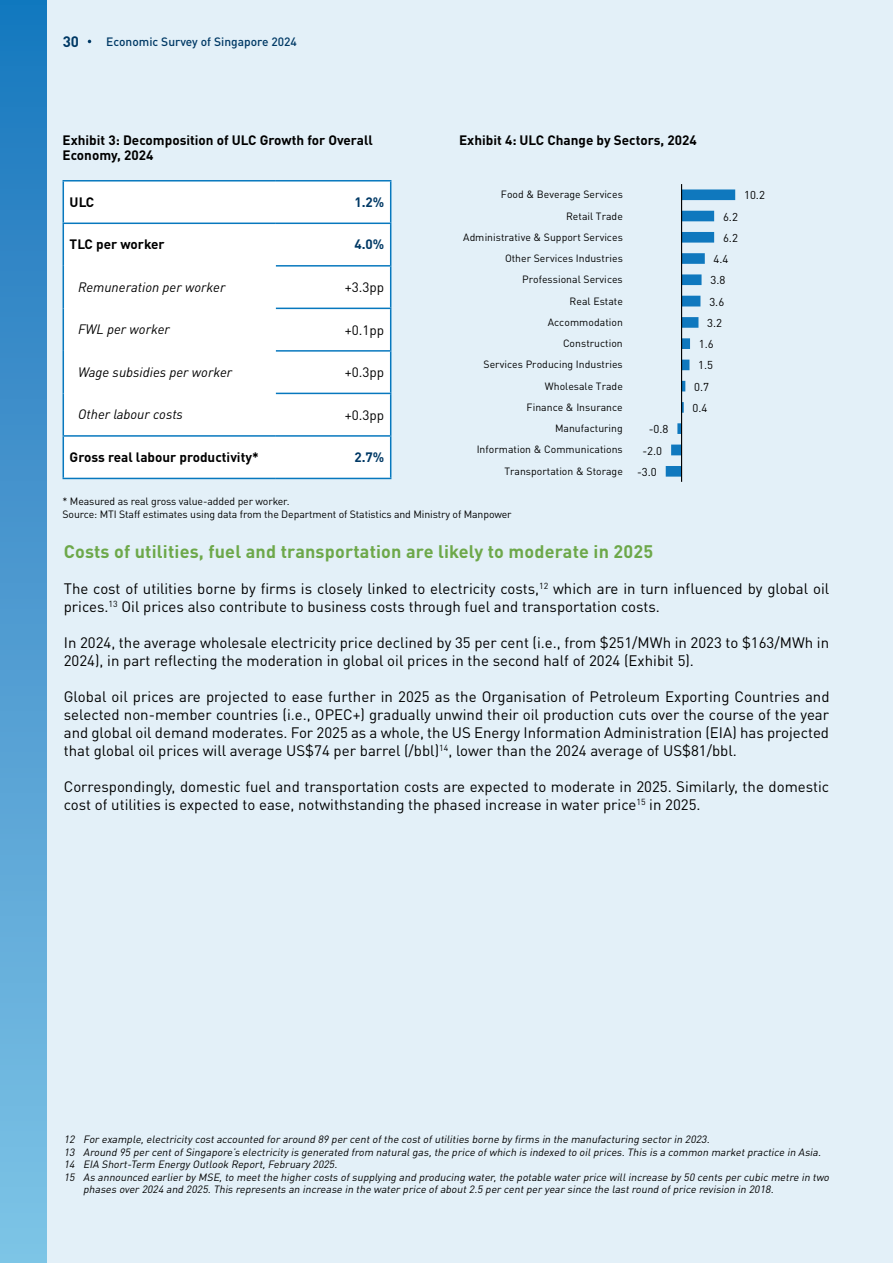
<style>
.page{position:relative;width:893px;height:1263px;background:#e3f0f8}
.page>*{position:absolute;margin:0;border:0;box-sizing:border-box;transform-origin:0 0}
.t1{font:700 18px "DIN Pro";letter-spacing:.01em;color:#6da84a}
.t2{font:15px/18px "DIN Pro";color:#000}
.t3{font:700 15px "DIN Pro";color:#003965}
.t4{font:700 13.5px/15px "DIN Pro";color:#000}
.t5{font:italic 13.5px "DIN Pro";color:#000}
.t6{font:13.5px "DIN Pro";color:#000}
.t7{font:700 13.5px "DIN Pro";color:#003965}
.t8{font:500 12px "DIN Pro";color:#003965}
.t9{font:11.4px "DIN Pro";color:#000}
.t10{font:italic 10.5px "DIN Pro";color:#000}
.t11{font:10.5px/21.3px "DIN Pro";letter-spacing:-.005em;color:#000}
</style>
<div class="page">
<div style="left:64px;top:182px;width:326px;height:296px;background:#fff"></div>
<hr style="left:63px;top:223px;width:213px;height:1px;background:#0778be">
<hr style="left:276px;top:223px;width:115px;height:1px;background:#0778be">
<hr style="left:276px;top:265px;width:115px;height:2px;background:#0778be">
<hr style="left:276px;top:308px;width:115px;height:1px;background:#0778be">
<hr style="left:276px;top:350px;width:115px;height:2px;background:#0778be">
<hr style="left:276px;top:393px;width:115px;height:1px;background:#0778be">
<hr style="left:63px;top:435px;width:213px;height:2px;background:#0778be">
<hr style="left:276px;top:435px;width:115px;height:2px;background:#0778be">
<hr style="left:63px;top:180px;width:213px;height:2px;background:#0778be">
<hr style="left:63px;top:182px;width:1px;height:41px;background:#0778be">
<hr style="left:276px;top:180px;width:115px;height:2px;background:#0778be">
<hr style="left:390px;top:182px;width:1px;height:41px;background:#0778be">
<hr style="left:63px;top:224px;width:1px;height:42px;background:#0778be">
<hr style="left:390px;top:224px;width:1px;height:41px;background:#0778be">
<hr style="left:63px;top:266px;width:1px;height:42px;background:#0778be">
<hr style="left:390px;top:267px;width:1px;height:41px;background:#0778be">
<hr style="left:63px;top:308px;width:1px;height:43px;background:#0778be">
<hr style="left:390px;top:309px;width:1px;height:41px;background:#0778be">
<hr style="left:63px;top:351px;width:1px;height:42px;background:#0778be">
<hr style="left:390px;top:352px;width:1px;height:41px;background:#0778be">
<hr style="left:63px;top:393px;width:1px;height:42px;background:#0778be">
<hr style="left:390px;top:394px;width:1px;height:41px;background:#0778be">
<hr style="left:63px;top:437px;width:1px;height:41px;background:#0778be">
<hr style="left:390px;top:437px;width:1px;height:41px;background:#0778be">
<hr style="left:63px;top:478px;width:213px;height:1px;background:#0778be">
<hr style="left:276px;top:478px;width:115px;height:1px;background:#0778be">
<svg style="left:666px;top:189px;width:69px;height:288px"></svg>
<hr style="left:681px;top:184px;width:1px;height:298px;background:#000">
<div style="left:0;top:0;width:47px;height:1263px;background:linear-gradient(to bottom,#1b77be,#80c2e5)"></div>
<p class="t3" style="left:63px;top:29px;width:18px">30</p>
<p class="t8" style="left:106px;top:32px;width:192px">Economic Survey of Singapore 2024</p>
<p class="t4" style="left:63px;top:131px;width:312px">Exhibit 3: Decomposition of ULC Growth for Overall<br>Economy, 2024</p>
<p class="t4" style="left:70px;top:193px;width:26px">ULC</p>
<p class="t7" style="left:354px;top:191px;width:31px">1.2%</p>
<p class="t4" style="left:70px;top:235px;width:96px">TLC per worker</p>
<p class="t7" style="left:354px;top:233px;width:31px">4.0%</p>
<p class="t5" style="left:78px;top:276px;width:149px">Remuneration per worker</p>
<p class="t6" style="left:345px;top:277px;width:41px">+3.3pp</p>
<p class="t5" style="left:78px;top:319px;width:93px">FWL per worker</p>
<p class="t6" style="left:345px;top:319px;width:41px">+0.1pp</p>
<p class="t5" style="left:78px;top:362px;width:156px">Wage subsidies per worker</p>
<p class="t6" style="left:345px;top:362px;width:41px">+0.3pp</p>
<p class="t5" style="left:78px;top:404px;width:106px">Other labour costs</p>
<p class="t6" style="left:345px;top:404px;width:41px">+0.3pp</p>
<p class="t4" style="left:70px;top:448px;width:191px">Gross real labour productivity*</p>
<p class="t7" style="left:354px;top:446px;width:31px">2.7%</p>
<p class="t4" style="left:459px;top:131px;width:239px">Exhibit 4: ULC Change by Sectors, 2024</p>
<p class="t11" style="left:463px;top:183px;width:161px;text-align:right">Food &amp; Beverage Services<br>Retail Trade<br>Administrative &amp; Support Services<br>Other Services Industries<br>Professional Services<br>Real Estate<br>Accommodation<br>Construction<br>Services Producing Industries<br>Wholesale Trade<br>Finance &amp; Insurance<br>Manufacturing<br>Information &amp; Communications<br>Transportation &amp; Storage</p>
<p class="t9" style="left:649px;top:421px;width:21px">-0.8</p>
<p class="t9" style="left:642px;top:443px;width:21px">-2.0</p>
<p class="t9" style="left:637px;top:464px;width:21px">-3.0</p>
<p class="t9" style="left:723px;top:209px;width:16px">6.2</p>
<p class="t9" style="left:723px;top:230px;width:16px">6.2</p>
<p class="t9" style="left:714px;top:251px;width:16px">4.4</p>
<p class="t9" style="left:710px;top:272px;width:16px">3.8</p>
<p class="t9" style="left:709px;top:294px;width:16px">3.6</p>
<p class="t9" style="left:707px;top:315px;width:16px">3.2</p>
<p class="t9" style="left:699px;top:336px;width:16px">1.6</p>
<p class="t9" style="left:698px;top:358px;width:16px">1.5</p>
<p class="t9" style="left:694px;top:379px;width:16px">0.7</p>
<p class="t9" style="left:692px;top:400px;width:16px">0.4</p>
<p class="t11" style="left:63px;top:493px;width:451px;line-height:13.5px">* Measured as real gross value-added per worker.<br>Source: MTI Staff estimates using data from the Department of Statistics and Ministry of Manpower</p>
<p class="t9" style="left:744px;top:187px;width:22px">10.2</p>
<p class="t1" style="left:64px;top:536px;width:591px">Costs of utilities, fuel and transportation are likely to moderate in 2025</p>
<p class="t2" style="left:64px;top:578px;width:767px">The cost of utilities borne by firms is closely linked to electricity costs,<sup>12</sup> which are in turn influenced by global oil prices.<sup>13</sup> Oil prices also contribute to business costs through fuel and transportation costs.</p>
<p class="t2" style="left:64px;top:632px;width:767px">In 2024, the average wholesale electricity price declined by 35 per cent (i.e., from $251/MWh in 2023 to $163/MWh in<br>2024), in part reflecting the moderation in global oil prices in the second half of 2024 (Exhibit 5).</p>
<p class="t2" style="left:64px;top:686px;width:767px;text-align:justify">Global oil prices are projected to ease further in 2025 as the Organisation of Petroleum Exporting Countries and selected non-member countries (i.e., OPEC+) gradually unwind their oil production cuts over the course of the year and global oil demand moderates. For 2025 as a whole, the US Energy Information Administration (EIA) has projected that global oil prices will average US$74 per barrel (/bbl)<sup>14</sup>, lower than the 2024 average of US$81/bbl.</p>
<p class="t2" style="left:64px;top:776px;width:767px">Correspondingly, domestic fuel and transportation costs are expected to moderate in 2025. Similarly, the domestic cost of utilities is expected to ease, notwithstanding the phased increase in water price<sup>15</sup> in 2025.</p>
<p class="t10" style="left:64px;top:1131px;width:650px">12 Forexample,electricitycostaccounted foraround 89 percentofthe costofutilities borne byfirms in the manufacturing sectorin 2023.</p>
<p class="t10" style="left:64px;top:1143px;width:761px">13 Around 95 percentofSingapore’s electricityis generated from naturalgas,the price ofwhich is indexed to oilprices.This is a common marketpractice in Asia.</p>
<p class="t10" style="left:64px;top:1156px;width:278px">14 EIA Short-Term EnergyOutlook Report,February2025.</p>
<p class="t10" style="left:64px;top:1169px;width:769px">15 As announced earlierbyMSE,to meetthe highercosts ofsupplying and producing water,the potable waterprice willincrease by50 cents percubic metre in two</p>
<p class="t10" style="left:83px;top:1181px;width:694px">phases over2024 and 2025.This represents an increase in the waterprice ofabout2.5 percentperyearsince the lastround ofprice revision in 2018.</p>
</div>
